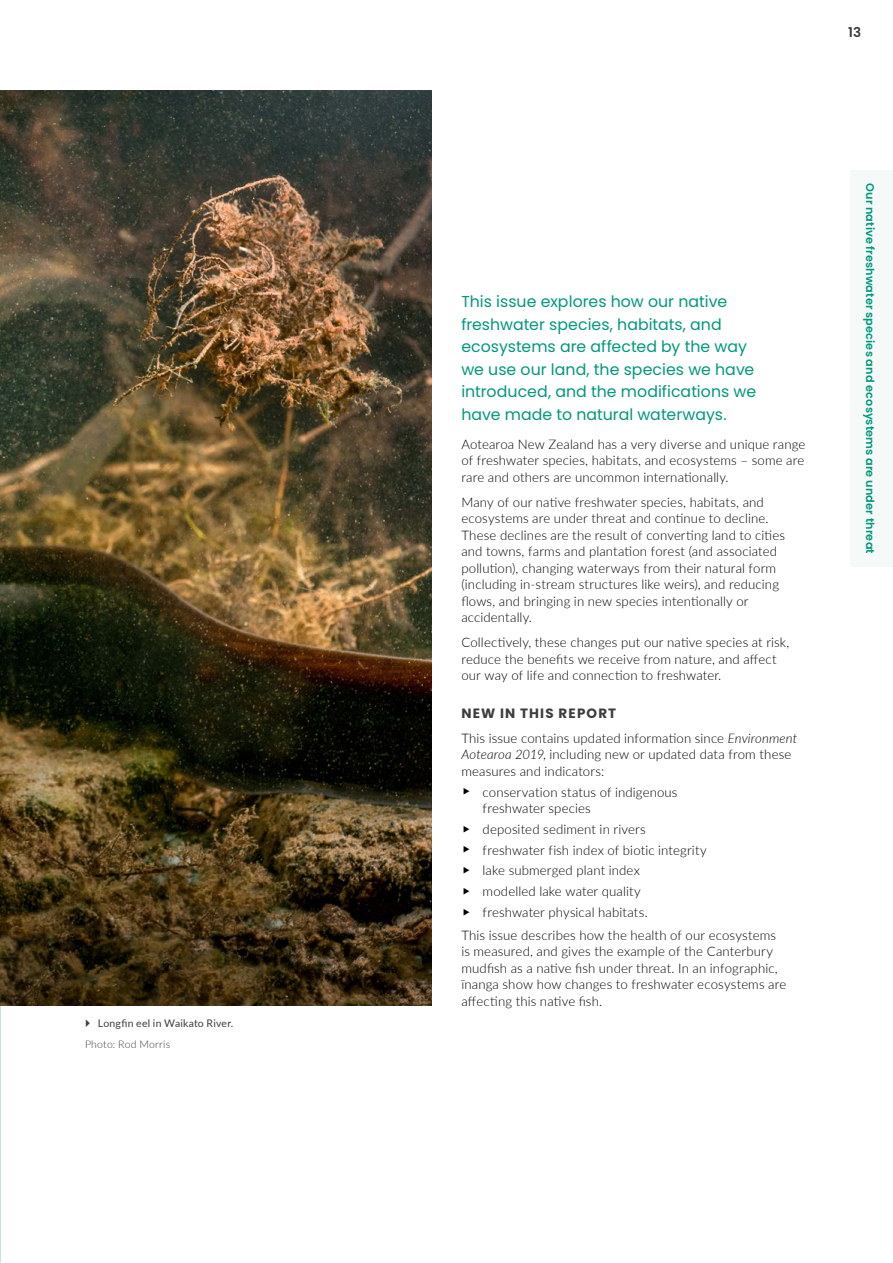
<style>
.page{position:relative;width:893px;height:1263px;background:#fff}
.page>*{position:absolute;margin:0;border:0;box-sizing:border-box;transform-origin:0 0}
.t1{font:15.75px/22.5px "Poppins";letter-spacing:.005em;color:#00987c}
.t2{font:700 13.5px "Poppins";letter-spacing:.085em;color:#3c3c3b}
.t3{font:600 13.5px "Poppins";color:#3c3c3b}
.t4{font:300 13.2px/16.5px "Lato";letter-spacing:.01em;color:#000}
.t5{font:600 11.25px "Poppins";letter-spacing:.015em;color:#00987c}
.t6{font:10.5px "Lato";letter-spacing:.02em;color:#3c3c3b}
.t7{font:300 10.5px "Lato";letter-spacing:.02em;color:#3c3c3b}
.s1{font-style:italic}
</style>
<div class="page">
<img style="left:0;top:90px;width:432px;height:304px">
<img style="left:0;top:394px;width:432px;height:612px">
<div style="left:850px;top:170px;width:43px;height:396px;background:#f5faf9"></div>
<p class="t6" style="left:98px;top:1015px;width:137px">Longfin eel in Waikato River.</p>
<p class="t7" style="left:85px;top:1037px;width:87px">Photo: Rod Morris</p>
<p class="t3" style="left:848px;top:24px;width:14px">13</p>
<p class="t1" style="left:461px;top:290px;width:296px">This issue explores how our native freshwater species, habitats, and ecosystems are affected by the way we use our land, the species we have introduced, and the modifications we have made to natural waterways.</p>
<p class="t4" style="left:461px;top:435px;width:345px;text-align:justify">Aotearoa New Zealand has a very diverse and unique range of freshwater species, habitats, and ecosystems – some are rare and others are uncommon internationally.</p>
<p class="t4" style="left:461px;top:493px;width:325px">Many of our native freshwater species, habitats, and ecosystems are under threat and continue to decline.<br>These declines are the result of converting land to cities and towns, farms and plantation forest (and associated pollution), changing waterways from their natural form (including in-stream structures like weirs), and reducing flows, and bringing in new species intentionally or accidentally.</p>
<p class="t4" style="left:461px;top:634px;width:330px">Collectively, these changes put our native species at risk, reduce the benefits we receive from nature, and affect our way of life and connection to freshwater.</p>
<p class="t2" style="left:461px;top:705px;width:156px">NEW IN THIS REPORT</p>
<p class="t4" style="left:461px;top:729px;width:337px">This issue contains updated information since <span class="s1">Environment<br>Aotearoa 2019</span>, including new or updated data from these measures and indicators:</p>
<p class="t4" style="left:483px;top:783px;width:196px">conservation status of indigenous freshwater species</p>
<p class="t4" style="left:483px;top:818px;width:226px;line-height:20.7px">deposited sediment in rivers freshwater fish index of biotic integrity lake submerged plant index<br>modelled lake water quality<br>freshwater physical habitats.</p>
<p class="t4" style="left:461px;top:926px;width:326px">This issue describes how the health of our ecosystems is measured, and gives the example of the Canterbury mudfish as a native fish under threat. In an infographic, īnanga show how changes to freshwater ecosystems are affecting this native fish.</p>
<p class="t5" style="left:877px;top:183px;width:372px;rotate:90deg">Our native freshwater species and ecosystems are under threat</p>
</div>
